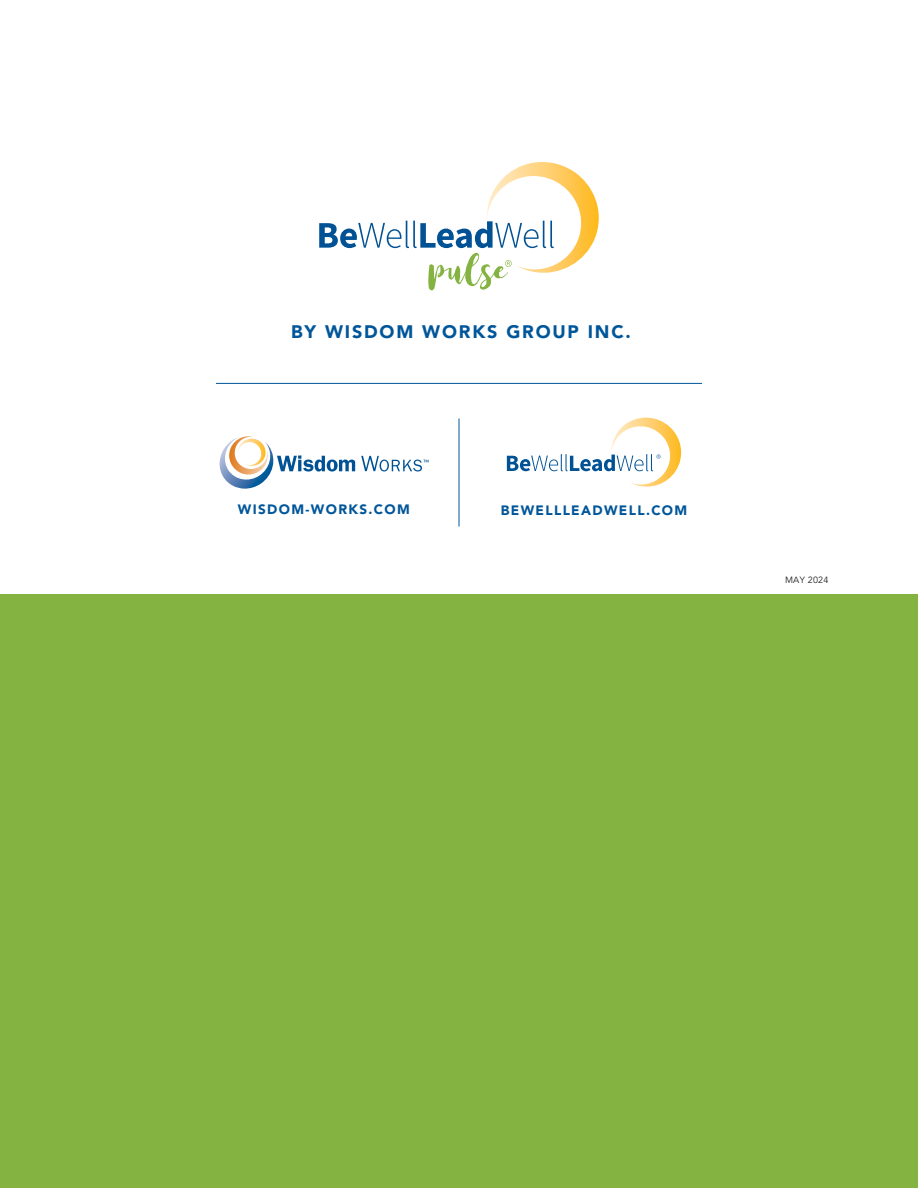
<style>
.page{position:relative;width:918px;height:1188px;background:#fff}
.page>*{position:absolute;margin:0;border:0;box-sizing:border-box;transform-origin:0 0}
.C_Head_Reversed{font:900 18px "Avenir LT Std";letter-spacing:.1em;color:#00569a}
.C_Head{font:900 13.5px "Avenir LT Std";letter-spacing:.1em;color:#00569a}
.Version{font:9px "Avenir LT Std";letter-spacing:.025em;color:#231f20}
</style>
<div class="page">
<div style="left:0;top:594px;width:918px;height:594px;background:#84b342"></div>
<svg style="left:319px;top:162px;width:280px;height:128px"></svg>
<hr style="left:216px;top:383px;width:486px;height:1px;background:#00569a">
<hr style="left:459px;top:418px;width:1px;height:108px;background:#00569a">
<svg style="left:220px;top:436px;width:135px;height:53px"></svg>
<svg style="left:361px;top:456px;width:67px;height:15px"></svg>
<svg style="left:507px;top:418px;width:174px;height:69px"></svg>
<p class="C_Head_Reversed" style="left:291px;top:320px;width:341px">BY WISDOM WORKS GROUP INC.</p>
<p class="C_Head" style="left:238px;top:501px;width:173px">WISDOM-WORKS.COM</p>
<p class="C_Head" style="left:501px;top:502px;width:188px">BEWELLLEADWELL.COM</p>
<p class="Version" style="left:785px;top:574px;width:45px">MAY 2024</p>
</div>
